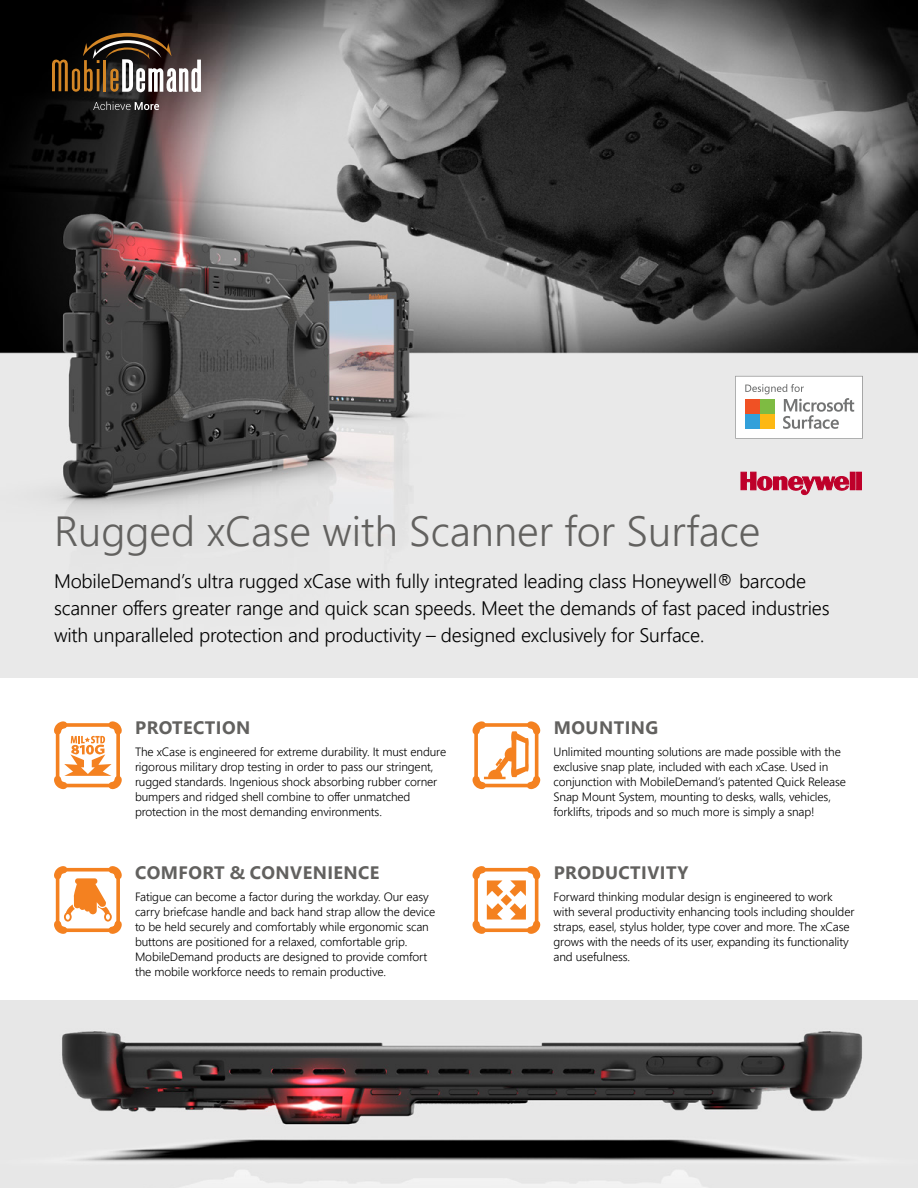
<style>
.page{position:relative;width:918px;height:1188px;background:#fff}
.page>*{position:absolute;margin:0;border:0;box-sizing:border-box;transform-origin:0 0}
.t1{font:300 42px "Segoe UI";color:#62615f}
.t2{font:300 19.5px/27px "Segoe UI";letter-spacing:-.01em;color:#000}
.t3{font:700 18px "Segoe UI";letter-spacing:.025em;color:#62615f}
.t4{font:300 12px/15px "Segoe UI";letter-spacing:-.01em;color:#000}
</style>
<div class="page">
<img style="left:0;top:1000px;width:918px;height:188px">
<img style="left:0;top:0;width:918px;height:678px">
<svg style="left:54px;top:721px;width:68px;height:69px"></svg>
<svg style="left:54px;top:866px;width:68px;height:68px"></svg>
<svg style="left:472px;top:721px;width:68px;height:69px"></svg>
<svg style="left:472px;top:866px;width:68px;height:68px"></svg>
<svg style="left:735px;top:376px;width:128px;height:63px"></svg>
<svg style="left:741px;top:472px;width:108px;height:23px;background:#d3768a"></svg>
<div style="left:850px;top:472px;width:5px;height:18px;background:#be002a"></div>
<hr style="left:857px;top:472px;width:4px;height:18px;background:#be002a">
<div style="left:857px;top:472px;width:5px;height:18px;border:1px solid #be002a"></div>
<svg style="left:52px;top:33px;width:149px;height:59px;background:#5a4b3d"></svg>
<svg style="left:93px;top:101px;width:66px;height:9px"></svg>
<h1 class="t1" style="left:54px;top:491px;width:708px">Rugged xCase with Scanner for Surface</h1>
<p class="t2" style="left:54px;top:565px;width:777px">MobileDemand’s ultra rugged xCase with fully integrated leading class Honeywell® barcode scanner offers greater range and quick scan speeds. Meet the demands of fast paced industries with unparalleled protection and productivity – designed exclusively for Surface.</p>
<h3 class="t3" style="left:135px;top:711px;width:117px">PROTECTION</h3>
<p class="t4" style="left:135px;top:743px;width:313px">The xCase is engineered for extreme durability. It must endure rigorous military drop testing in order to pass our stringent, rugged standards. Ingenious shock absorbing rubber corner bumpers and ridged shell combine to offer unmatched protection in the most demanding environments.</p>
<h3 class="t3" style="left:135px;top:856px;width:246px">COMFORT &amp; CONVENIENCE</h3>
<p class="t4" style="left:135px;top:888px;width:302px">Fatigue can become a factor during the workday. Our easy carry briefcase handle and back hand strap allow the device to be held securely and comfortably while ergonomic scan buttons are positioned for a relaxed, comfortable grip.<br>MobileDemand products are designed to provide comfort the mobile workforce needs to remain productive.</p>
<h3 class="t3" style="left:554px;top:711px;width:106px">MOUNTING</h3>
<p class="t4" style="left:554px;top:743px;width:294px">Unlimited mounting solutions are made possible with the exclusive snap plate, included with each xCase. Used in conjunction with MobileDemand’s patented Quick Release Snap Mount System, mounting to desks, walls, vehicles, forklifts, tripods and so much more is simply a snap!</p>
<h3 class="t3" style="left:554px;top:856px;width:136px">PRODUCTIVITY</h3>
<p class="t4" style="left:554px;top:888px;width:302px">Forward thinking modular design is engineered to work with several productivity enhancing tools including shoulder straps, easel, stylus holder, type cover and more. The xCase grows with the needs of its user, expanding its functionality and usefulness.</p>
</div>
